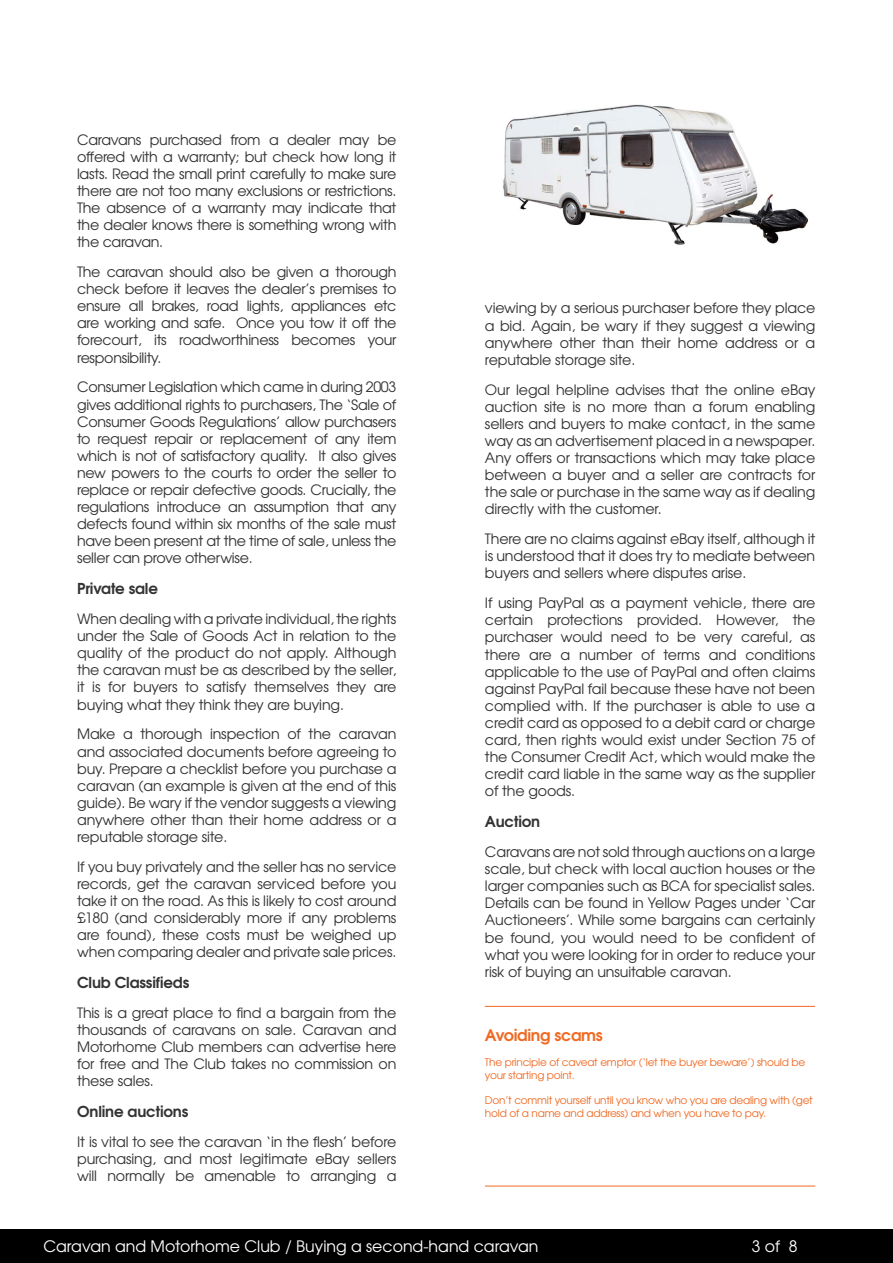
<style>
.page{position:relative;width:893px;height:1263px;background:#fff}
.page>*{position:absolute;margin:0;border:0;box-sizing:border-box;transform-origin:0 0}
.ORANGE-BODY-TEXT{font:700 15.9px "Te X Gyre Adventor";letter-spacing:-.02em;color:#f06a23}
.t1{font:15.75px "Te X Gyre Adventor";color:#fff}
.BODY_TEXT{font:700 15px "Te X Gyre Adventor";letter-spacing:-.01em;color:#323332}
.BODY_TEXT-2{font:14.25px/17.1px "Te X Gyre Adventor";letter-spacing:-.01em;color:#323332;text-align:justify}
.ORANGE-BODY-TEXT-2{font:10.5px/12.6px "Te X Gyre Adventor";letter-spacing:-.02em;color:#f06a23}
</style>
<div class="page">
<div style="left:0;top:1229px;width:893px;height:34px;background:#000001"></div>
<img style="left:503px;top:104px;width:305px;height:141px">
<hr style="left:485px;top:1006px;width:330px;height:1px;background:#f06a23">
<hr style="left:485px;top:1186px;width:330px;height:1px;background:#f06a23">
<p class="BODY_TEXT-2" style="left:77px;top:130px;width:321px">Caravans purchased from a dealer may be offered with a warranty; but check how long it lasts. Read the small print carefully to make sure there are not too many exclusions or restrictions.<br>The absence of a warranty may indicate that the dealer knows there is something wrong with the caravan.</p>
<p class="BODY_TEXT-2" style="left:77px;top:262px;width:321px">The caravan should also be given a thorough check before it leaves the dealer’s premises to ensure all brakes, road lights, appliances etc are working and safe. Once you tow it off the forecourt, its roadworthiness becomes your responsibility.</p>
<p class="BODY_TEXT-2" style="left:77px;top:378px;width:321px">Consumer Legislation which came in during 2003 gives additional rights to purchasers, The ‘Sale of Consumer Goods Regulations’ allow purchasers to request repair or replacement of any item which is not of satisfactory quality. It also gives new powers to the courts to order the seller to replace or repair defective goods. Crucially, the regulations introduce an assumption that any defects found within six months of the sale must have been present at the time of sale, unless the seller can prove otherwise.</p>
<p class="BODY_TEXT" style="left:77px;top:576px;width:82px">Private sale</p>
<p class="BODY_TEXT-2" style="left:77px;top:609px;width:321px">When dealing with a private individual, the rights under the Sale of Goods Act in relation to the quality of the product do not apply. Although the caravan must be as described by the seller, it is for buyers to satisfy themselves they are buying what they think they are buying.</p>
<p class="BODY_TEXT-2" style="left:77px;top:725px;width:321px">Make a thorough inspection of the caravan and associated documents before agreeing to buy. Prepare a checklist before you purchase a caravan (an example is given at the end of this guide). Be wary if the vendor suggests a viewing anywhere other than their home address or a reputable storage site.</p>
<p class="BODY_TEXT-2" style="left:77px;top:857px;width:321px">If you buy privately and the seller has no service records, get the caravan serviced before you take it on the road. As this is likely to cost around £180 (and considerably more if any problems are found), these costs must be weighed up when comparing dealer and private sale prices.</p>
<p class="BODY_TEXT" style="left:77px;top:970px;width:114px">Club Classifieds</p>
<p class="BODY_TEXT-2" style="left:77px;top:1003px;width:321px">This is a great place to find a bargain from the thousands of caravans on sale. Caravan and Motorhome Club members can advertise here for free and The Club takes no commission on these sales.</p>
<p class="BODY_TEXT" style="left:77px;top:1099px;width:113px">Online auctions</p>
<p class="BODY_TEXT-2" style="left:77px;top:1132px;width:321px">It is vital to see the caravan ‘in the flesh’ before purchasing, and most legitimate eBay sellers will normally be amenable to arranging a</p>
<p class="BODY_TEXT-2" style="left:485px;top:299px;width:332px">viewing by a serious purchaser before they place a bid. Again, be wary if they suggest a viewing anywhere other than their home address or a reputable storage site.</p>
<p class="BODY_TEXT-2" style="left:485px;top:380px;width:332px">Our legal helpline advises that the online eBay auction site is no more than a forum enabling sellers and buyers to make contact, in the same way as an advertisement placed in a newspaper.<br>Any offers or transactions which may take place between a buyer and a seller are contracts for the sale or purchase in the same way as if dealing directly with the customer.</p>
<p class="BODY_TEXT-2" style="left:485px;top:529px;width:332px">There are no claims against eBay itself, although it is understood that it does try to mediate between buyers and sellers where disputes arise.</p>
<p class="BODY_TEXT-2" style="left:485px;top:593px;width:332px">If using PayPal as a payment vehicle, there are certain protections provided. However, the purchaser would need to be very careful, as there are a number of terms and conditions applicable to the use of PayPal and often claims against PayPal fail because these have not been complied with. If the purchaser is able to use a credit card as opposed to a debit card or charge card, then rights would exist under Section 75 of the Consumer Credit Act, which would make the credit card liable in the same way as the supplier of the goods.</p>
<p class="BODY_TEXT" style="left:485px;top:808px;width:57px">Auction</p>
<p class="BODY_TEXT-2" style="left:485px;top:842px;width:332px">Caravans are not sold through auctions on a large scale, but check with local auction houses or the larger companies such as BCA for specialist sales.<br>Details can be found in Yellow Pages under ‘Car Auctioneers’. While some bargains can certainly be found, you would need to be confident of what you were looking for in order to reduce your risk of buying an unsuitable caravan.</p>
<p class="ORANGE-BODY-TEXT" style="left:485px;top:1021px;width:119px">Avoiding scams</p>
<p class="ORANGE-BODY-TEXT-2" style="left:485px;top:1055px;width:322px">The principle of caveat emptor (‘let the buyer beware’) should be your starting point.</p>
<p class="ORANGE-BODY-TEXT-2" style="left:485px;top:1093px;width:329px">Don’t commit yourself until you know who you are dealing with (get hold of a name and address) and when you have to pay.</p>
<p class="t1" style="left:43px;top:1234px;width:496px">Caravan and Motorhome Club / Buying a second-hand caravan</p>
<p class="t1" style="left:752px;top:1234px;width:47px">3 of 8</p>
</div>
